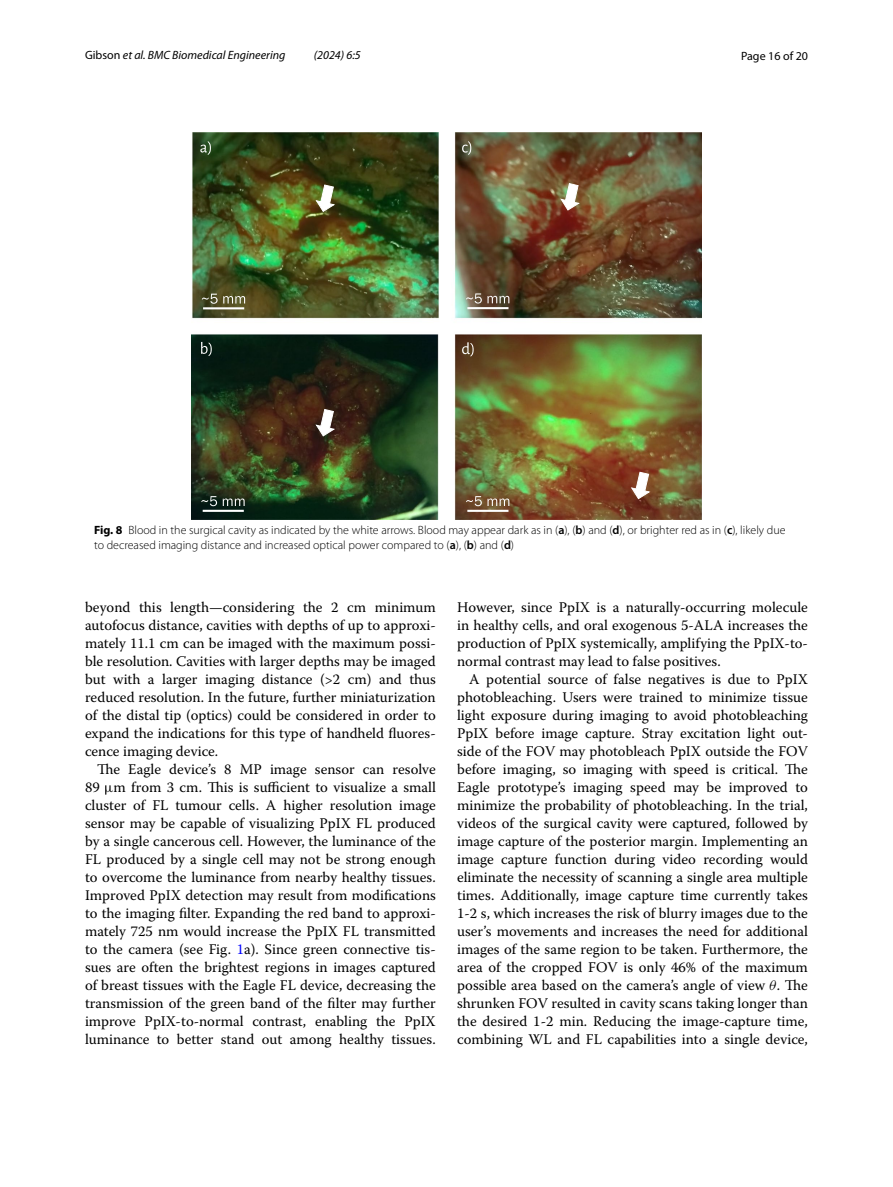
<style>
.page{position:relative;width:893px;height:1187px;background:#fff}
.page>*{position:absolute;margin:0;border:0;box-sizing:border-box;transform-origin:0 0}
.t1{font:14.7px/18px "Warnock Pro Regular 3";color:#000;text-align:justify}
.t2{font:300 12px/15px "Myriad Pro";color:#000}
.t3{font:italic 12px "Myriad Pro";color:#000}
.t4{font:12px "Myriad Pro";color:#000}
.s1{font-style:normal}
.s2{font-weight:700}
.s3{font-weight:600}
.s4{font-family:"MTGU8"}
.s5{color:#00f}
.s6{font-family:"MTMI35"}
</style>
<div class="page">
<img style="left:191px;top:133px;width:511px;height:386px">
<svg style="left:315px;top:184px;width:21px;height:29px"></svg>
<svg style="left:559px;top:182px;width:22px;height:29px"></svg>
<svg style="left:630px;top:471px;width:21px;height:29px"></svg>
<svg style="left:315px;top:408px;width:21px;height:29px"></svg>
<svg style="left:200px;top:141px;width:11px;height:14px"></svg>
<svg style="left:201px;top:342px;width:11px;height:14px"></svg>
<svg style="left:462px;top:342px;width:12px;height:14px"></svg>
<svg style="left:462px;top:141px;width:9px;height:14px"></svg>
<hr style="left:203px;top:509px;width:41px;height:3px;background:#fff">
<svg style="left:201px;top:496px;width:44px;height:10px"></svg>
<hr style="left:203px;top:307px;width:41px;height:2px;background:#fff">
<svg style="left:202px;top:293px;width:43px;height:11px"></svg>
<hr style="left:467px;top:307px;width:41px;height:2px;background:#fff">
<svg style="left:466px;top:293px;width:43px;height:10px"></svg>
<hr style="left:467px;top:509px;width:41px;height:3px;background:#fff">
<svg style="left:466px;top:496px;width:43px;height:10px"></svg>
<p class="t3" style="left:85px;top:48px;width:202px"><span class="s1">Gibson</span> et al. BMC Biomedical Engineering</p>
<p class="t3" style="left:314px;top:48px;width:48px">(2024) 6:5</p>
<p class="t4" style="left:741px;top:48px;width:68px">Page 16 of 20</p>
<p class="t2" style="left:94px;top:523px;width:693px"><span class="s2">Fig. 8</span> Blood in the surgical cavity as indicated by the white arrows. Blood may appear dark as in (<span class="s3">a</span>), (<span class="s3">b</span>) and (<span class="s3">d</span>), or brighter red as in (<span class="s3">c</span>), likely due to decreased imaging distance and increased optical power compared to (<span class="s3">a</span>), (<span class="s3">b</span>) and (<span class="s3">d</span>)</p>
<p class="t1" style="left:85px;top:597px;width:352px">beyond this length—considering the 2 cm minimum autofocus distance, cavities with depths of up to approxi&shy;mately 11.1 cm can be imaged with the maximum possi&shy;ble resolution. Cavities with larger depths may be imaged but with a larger imaging distance (&gt;2 cm) and thus reduced resolution. In the future, further miniaturization of the distal tip (optics) could be considered in order to expand the indications for this type of handheld fluores&shy;cence imaging device.</p>
<p class="t1" style="left:85px;top:759px;width:352px;text-indent:12px">The Eagle device’s 8 MP image sensor can resolve 89 <span class="s4">µ</span>m from 3 cm. This is sufficient to visualize a small cluster of FL tumour cells. A higher resolution image sensor may be capable of visualizing PpIX FL produced by a single cancerous cell. However, the luminance of the FL produced by a single cell may not be strong enough to overcome the luminance from nearby healthy tissues.<br>Improved PpIX detection may result from modifications to the imaging filter. Expanding the red band to approxi&shy;mately 725 nm would increase the PpIX FL transmitted to the camera (see Fig. <span class="s5">1</span>a). Since green connective tis&shy;sues are often the brightest regions in images captured of breast tissues with the Eagle FL device, decreasing the transmission of the green band of the filter may further improve PpIX-to-normal contrast, enabling the PpIX luminance to better stand out among healthy tissues.</p>
<p class="t1" style="left:457px;top:597px;width:352px">However, since PpIX is a naturally-occurring molecule in healthy cells, and oral exogenous 5-ALA increases the production of PpIX systemically, amplifying the PpIX-to&shy;normal contrast may lead to false positives.</p>
<p class="t1" style="left:457px;top:669px;width:352px;text-indent:12px">A potential source of false negatives is due to PpIX photobleaching. Users were trained to minimize tissue light exposure during imaging to avoid photobleaching PpIX before image capture. Stray excitation light out&shy;side of the FOV may photobleach PpIX outside the FOV before imaging, so imaging with speed is critical. The Eagle prototype’s imaging speed may be improved to minimize the probability of photobleaching. In the trial, videos of the surgical cavity were captured, followed by image capture of the posterior margin. Implementing an image capture function during video recording would eliminate the necessity of scanning a single area multiple times. Additionally, image capture time currently takes 1-2 s, which increases the risk of blurry images due to the user’s movements and increases the need for additional images of the same region to be taken. Furthermore, the area of the cropped FOV is only 46% of the maximum possible area based on the camera’s angle of view <span class="s6">θ</span>. The shrunken FOV resulted in cavity scans taking longer than the desired 1-2 min. Reducing the image-capture time, combining WL and FL capabilities into a single device,</p>
</div>
